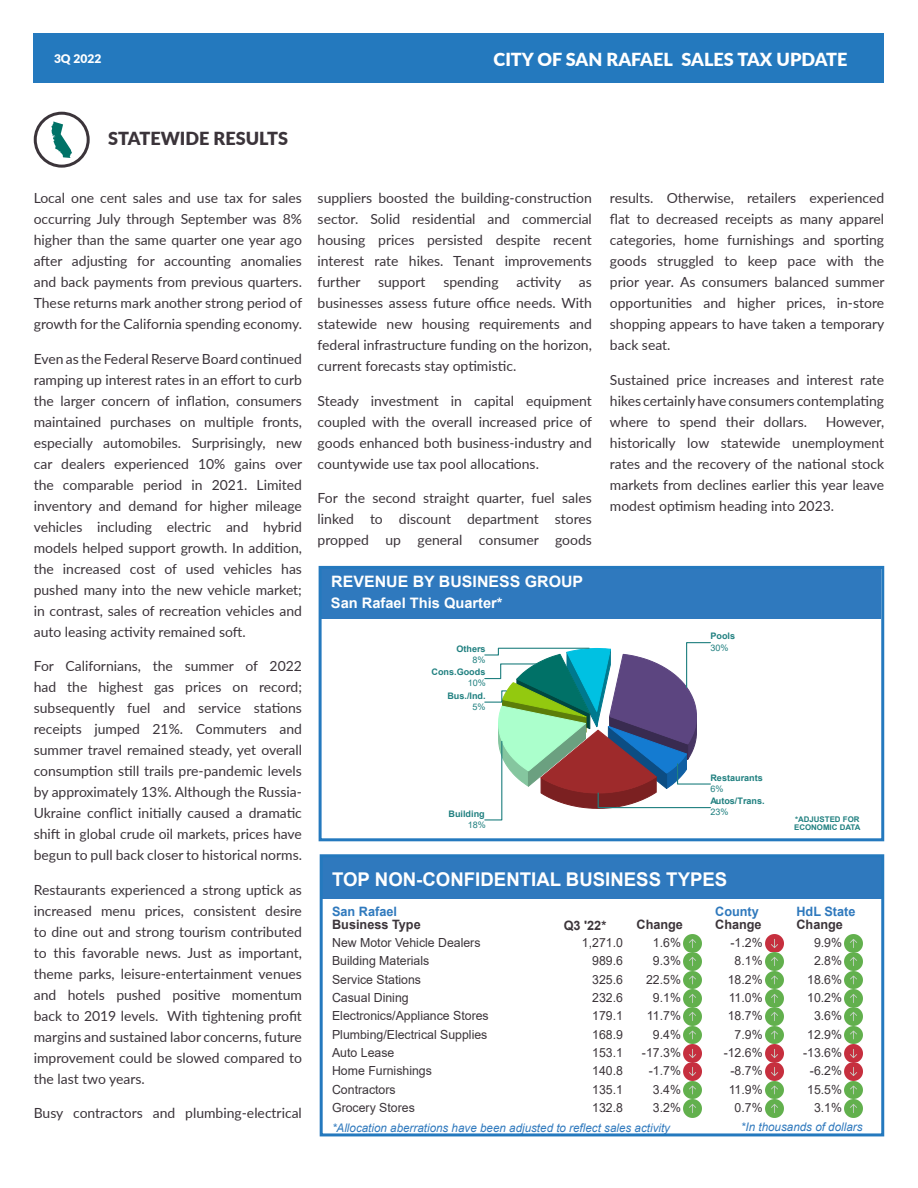
<style>
.page{position:relative;width:918px;height:1188px;background:#fff}
.page>*{position:absolute;margin:0;border:0;box-sizing:border-box;transform-origin:0 0}
.t1{font:700 18.9px "Arial";color:#fff}
.t2{font:900 18px "Lato";color:#fff}
.Story_Heading{font:900 18px "Lato";color:#3b343a}
.t3{font:700 15.75px "Arial";color:#fff}
.t4{font:700 14.4px "Arial";color:#fff}
.t5{font:13.95px/21px "Lato";color:#3b343a;text-align:justify}
.t6{font:700 12.9px/13.8px "Arial";color:#3c353a}
.t7{font:700 12.9px "Arial";color:#2f79bd}
.t8{font:12.45px "Arial";color:#3c353a}
.t9{font:900 12px "Lato";color:#fff}
.t10{font:italic 11.85px "Arial";color:#2f79bd}
.t11{font:700 9px "Arial";color:#208080}
.t12{font:9px "Arial";color:#208080}
.t13{font:700 7.8px/7.8px "Arial";color:#208080}
.s1{color:#2f79bd}
</style>
<div class="page">
<div style="left:322px;top:857px;width:561px;height:42px;background:#2f79be"></div>
<img style="left:683px;top:935px;width:19px;height:182px">
<img style="left:766px;top:935px;width:18px;height:182px">
<img style="left:844px;top:935px;width:18px;height:182px">
<div style="left:322px;top:568px;width:559px;height:51px;background:#2f79be"></div>
<svg style="left:484px;top:642px;width:227px;height:179px"></svg>
<div style="left:319px;top:566px;width:565px;height:275px;border:3px solid #2479be"></div>
<div style="left:34px;top:34px;width:850px;height:49px;background:#2479be"></div>
<div style="left:320px;top:854px;width:564px;height:282px;border:3px solid #2479be"></div>
<div style="left:34px;top:112px;width:56px;height:56px;border:3px solid #3b343a;border-radius:50%"></div>
<svg style="left:51px;top:121px;width:21px;height:37px"></svg>
<p class="t9" style="left:54px;top:50px;width:49px">3Q 2022</p>
<p class="t2" style="left:494px;top:46px;width:181px">CITY OF SAN RAFAEL</p>
<p class="t2" style="left:682px;top:46px;width:167px">SALES TAX UPDATE</p>
<p class="Story_Heading" style="left:108px;top:125px;width:181px">STATEWIDE RESULTS</p>
<p class="t5" style="left:34px;top:187px;width:270px">Local one cent sales and use tax for sales occurring July through September was 8% higher than the same quarter one year ago after adjusting for accounting anomalies and back payments from previous quarters.<br>These returns mark another strong period of growth for the California spending economy.</p>
<p class="t5" style="left:34px;top:348px;width:270px">Even as the Federal Reserve Board continued ramping up interest rates in an effort to curb the larger concern of inflation, consumers maintained purchases on multiple fronts, especially automobiles. Surprisingly, new car dealers experienced 10% gains over the comparable period in 2021. Limited inventory and demand for higher mileage vehicles including electric and hybrid models helped support growth. In addition, the increased cost of used vehicles has pushed many into the new vehicle market; in contrast, sales of recreation vehicles and auto leasing activity remained soft.</p>
<p class="t5" style="left:34px;top:655px;width:270px">For Californians, the summer of 2022 had the highest gas prices on record; subsequently fuel and service stations receipts jumped 21%. Commuters and summer travel remained steady, yet overall consumption still trails pre-pandemic levels by approximately 13%. Although the Russia-Ukraine conflict initially caused a dramatic shift in global crude oil markets, prices have begun to pull back closer to historical norms.</p>
<p class="t5" style="left:34px;top:879px;width:270px">Restaurants experienced a strong uptick as increased menu prices, consistent desire to dine out and strong tourism contributed to this favorable news. Just as important, theme parks, leisure-entertainment venues and hotels pushed positive momentum back to 2019 levels. With tightening profit margins and sustained labor concerns, future improvement could be slowed compared to the last two years.</p>
<p class="t5" style="left:34px;top:1102px;width:270px">Busy contractors and plumbing-electrical</p>
<p class="t5" style="left:318px;top:187px;width:276px">suppliers boosted the building-construction sector. Solid residential and commercial housing prices persisted despite recent interest rate hikes. Tenant improvements further</p>
<p class="t5" style="left:378px;top:271px;width:49px">support</p>
<p class="t5" style="left:443px;top:271px;width:57px">spending</p>
<p class="t5" style="left:516px;top:271px;width:46px">activity</p>
<p class="t5" style="left:318px;top:271px;width:276px;text-indent:261px">as businesses assess future office needs. With statewide new housing requirements and federal infrastructure funding on the horizon, current forecasts stay optimistic.</p>
<p class="t5" style="left:318px;top:390px;width:276px">Steady investment in capital equipment coupled with the overall increased price of goods enhanced both business-industry and countywide use tax pool allocations.</p>
<p class="t5" style="left:318px;top:487px;width:276px">For the second straight quarter, fuel sales linked to discount department stores propped up general consumer goods</p>
<p class="t3" style="left:331px;top:570px;width:253px">REVENUE BY BUSINESS GROUP</p>
<p class="t4" style="left:331px;top:593px;width:173px">San Rafael This Quarter*</p>
<p class="t11" style="left:456px;top:642px;width:31px">Others</p>
<p class="t12" style="left:472px;top:653px;width:15px">8%</p>
<p class="t11" style="left:432px;top:666px;width:55px">Cons.Goods</p>
<p class="t12" style="left:468px;top:677px;width:20px">10%</p>
<p class="t11" style="left:447px;top:689px;width:40px">Bus./Ind.</p>
<p class="t12" style="left:472px;top:701px;width:15px">5%</p>
<p class="t5" style="left:610px;top:187px;width:276px">results. Otherwise, retailers experienced flat to decreased receipts as many apparel categories, home furnishings and sporting goods struggled to keep pace with the prior year. As consumers balanced summer opportunities and higher prices, in-store shopping appears to have taken a temporary back seat.</p>
<p class="t5" style="left:610px;top:369px;width:276px">Sustained price increases and interest rate hikes certainly have consumers contemplating where to spend their dollars.</p>
<p class="t5" style="left:610px;top:411px;width:276px;text-indent:216px">However, historically low statewide unemployment rates and the recovery of the national stock markets from declines earlier this year leave modest optimism heading into 2023.</p>
<p class="t11" style="left:710px;top:630px;width:26px">Pools</p>
<p class="t12" style="left:710px;top:641px;width:20px">30%</p>
<p class="t11" style="left:449px;top:807px;width:38px">Building</p>
<p class="t12" style="left:468px;top:818px;width:20px">18%</p>
<p class="t11" style="left:710px;top:771px;width:54px">Restaurants</p>
<p class="t12" style="left:710px;top:806px;width:20px">23%</p>
<p class="t12" style="left:710px;top:783px;width:15px">6%</p>
<p class="t11" style="left:710px;top:795px;width:56px">Autos/Trans.</p>
<p class="t13" style="left:794px;top:816px;width:68px">*ADJUSTED FOR<br>ECONOMIC DATA</p>
<p class="t1" style="left:332px;top:866px;width:397px">TOP NON-CONFIDENTIAL BUSINESS TYPES</p>
<p class="t6" style="left:564px;top:918px;width:44px">Q3 '22*</p>
<p class="t6" style="left:332px;top:904px;width:90px"><span class="s1">San Rafael<br></span>Business Type</p>
<p class="t7" style="left:715px;top:902px;width:45px">County</p>
<p class="t7" style="left:796px;top:902px;width:61px">HdL State</p>
<p class="t6" style="left:637px;top:918px;width:48px">Change</p>
<p class="t6" style="left:715px;top:918px;width:48px">Change</p>
<p class="t6" style="left:796px;top:918px;width:48px">Change</p>
<p class="t8" style="left:332px;top:934px;width:150px">New Motor Vehicle Dealers</p>
<p class="t8" style="left:582px;top:934px;width:43px">1,271.0</p>
<p class="t8" style="left:653px;top:934px;width:30px">1.6%</p>
<p class="t8" style="left:731px;top:934px;width:34px">-1.2%</p>
<p class="t8" style="left:814px;top:934px;width:30px">9.9%</p>
<p class="t8" style="left:332px;top:952px;width:99px">Building Materials</p>
<p class="t8" style="left:592px;top:952px;width:32px">989.6</p>
<p class="t8" style="left:653px;top:952px;width:30px">9.3%</p>
<p class="t8" style="left:735px;top:952px;width:30px">8.1%</p>
<p class="t8" style="left:814px;top:952px;width:30px">2.8%</p>
<p class="t8" style="left:332px;top:971px;width:90px">Service Stations</p>
<p class="t8" style="left:592px;top:971px;width:32px">325.6</p>
<p class="t8" style="left:646px;top:971px;width:36px">22.5%</p>
<p class="t8" style="left:728px;top:971px;width:36px">18.2%</p>
<p class="t8" style="left:807px;top:971px;width:36px">18.6%</p>
<p class="t8" style="left:332px;top:989px;width:78px">Casual Dining</p>
<p class="t8" style="left:592px;top:989px;width:32px">232.6</p>
<p class="t8" style="left:653px;top:989px;width:30px">9.1%</p>
<p class="t8" style="left:729px;top:989px;width:35px">11.0%</p>
<p class="t8" style="left:807px;top:989px;width:36px">10.2%</p>
<p class="t8" style="left:332px;top:1007px;width:158px">Electronics/Appliance Stores</p>
<p class="t8" style="left:592px;top:1007px;width:32px">179.1</p>
<p class="t8" style="left:647px;top:1007px;width:35px">11.7%</p>
<p class="t8" style="left:728px;top:1007px;width:36px">18.7%</p>
<p class="t8" style="left:814px;top:1007px;width:30px">3.6%</p>
<p class="t8" style="left:332px;top:1026px;width:157px">Plumbing/Electrical Supplies</p>
<p class="t8" style="left:592px;top:1026px;width:32px">168.9</p>
<p class="t8" style="left:653px;top:1026px;width:30px">9.4%</p>
<p class="t8" style="left:735px;top:1026px;width:30px">7.9%</p>
<p class="t8" style="left:807px;top:1026px;width:36px">12.9%</p>
<p class="t8" style="left:332px;top:1044px;width:64px">Auto Lease</p>
<p class="t8" style="left:592px;top:1044px;width:32px">153.1</p>
<p class="t8" style="left:642px;top:1044px;width:41px">-17.3%</p>
<p class="t8" style="left:724px;top:1044px;width:41px">-12.6%</p>
<p class="t8" style="left:803px;top:1044px;width:41px">-13.6%</p>
<p class="t8" style="left:332px;top:1062px;width:101px">Home Furnishings</p>
<p class="t8" style="left:592px;top:1062px;width:32px">140.8</p>
<p class="t8" style="left:649px;top:1062px;width:34px">-1.7%</p>
<p class="t8" style="left:731px;top:1062px;width:34px">-8.7%</p>
<p class="t8" style="left:810px;top:1062px;width:34px">-6.2%</p>
<p class="t8" style="left:332px;top:1081px;width:65px">Contractors</p>
<p class="t8" style="left:592px;top:1081px;width:32px">135.1</p>
<p class="t8" style="left:653px;top:1081px;width:30px">3.4%</p>
<p class="t8" style="left:729px;top:1081px;width:35px">11.9%</p>
<p class="t8" style="left:807px;top:1081px;width:36px">15.5%</p>
<p class="t8" style="left:332px;top:1099px;width:84px">Grocery Stores</p>
<p class="t8" style="left:592px;top:1099px;width:32px">132.8</p>
<p class="t8" style="left:653px;top:1099px;width:30px">3.2%</p>
<p class="t8" style="left:735px;top:1099px;width:30px">0.7%</p>
<p class="t8" style="left:814px;top:1099px;width:30px">3.1%</p>
<p class="t10" style="left:332px;top:1121px;width:340px">*Allocation aberrations have been adjusted to reflect sales activity</p>
<p class="t10" style="left:741px;top:1120px;width:123px">*In thousands of dollars</p>
</div>
